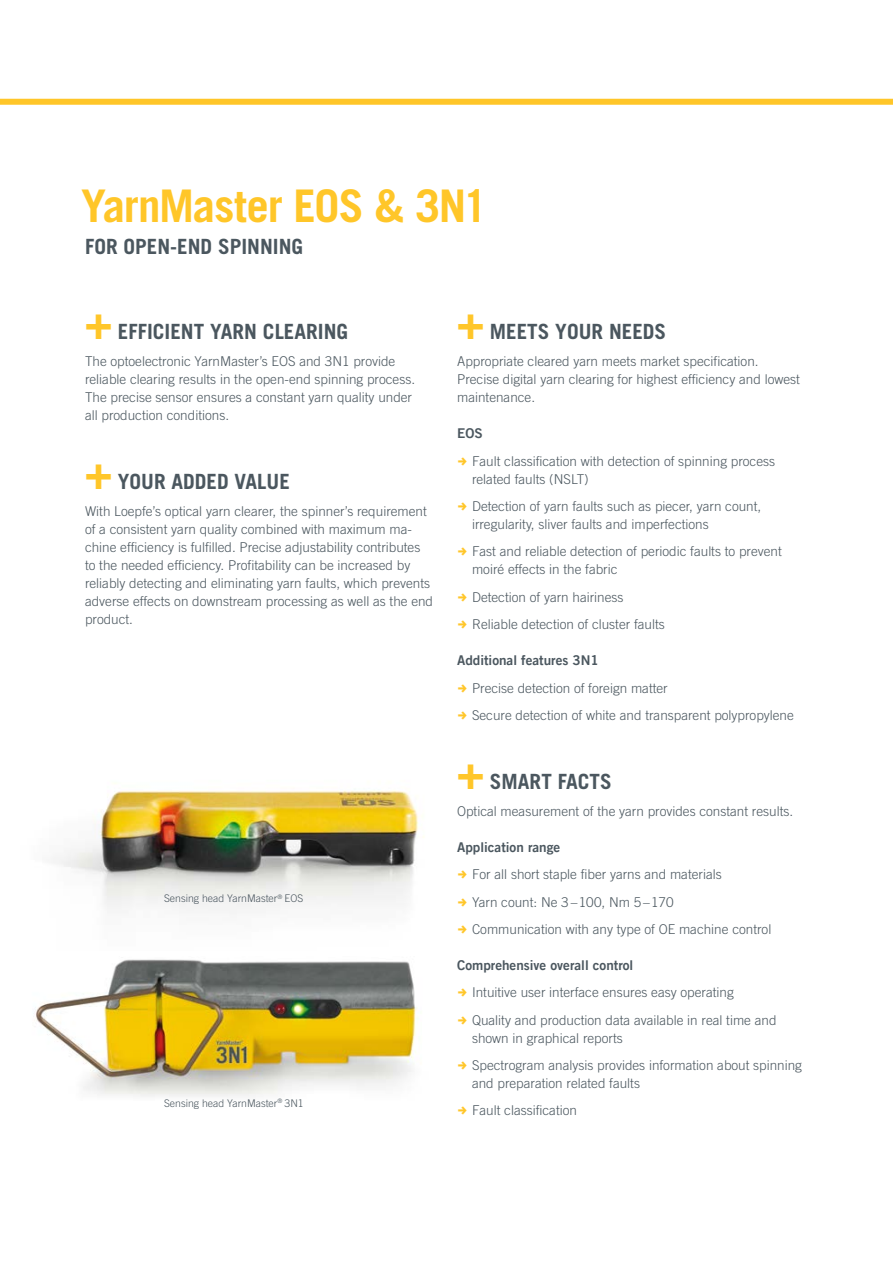
<style>
.page{position:relative;width:893px;height:1263px;background:#fff}
.page>*{position:absolute;margin:0;border:0;box-sizing:border-box;transform-origin:0 0}
.t1{font:700 45px "Trade Gothic LT Std";letter-spacing:-.03em;color:#ffc629}
.t2{font:700 21px "Trade Gothic LT Std";color:#4b575f}
.t3{font:300 13.5px/18px "Trade Gothic LT Std";color:#4b575f}
.t4{font:13.5px "Trade Gothic LT Com Bd 2";color:#4b575f}
.t5{font:300 10.5px "Trade Gothic LT Com";color:#4b575f}
.s1{font-family:"Trade Gothic LT Com";font-size:45px;color:#ffc629}
</style>
<div class="page">
<div style="left:0;top:99px;width:893px;height:6px;background:#ffc629"></div>
<img style="left:53px;top:783px;width:371px;height:131px">
<img style="left:35px;top:959px;width:383px;height:138px">
<h1 class="t1" style="left:81px;top:178px;width:408px">YarnMaster EOS &amp; 3N1</h1>
<h2 class="t2" style="left:85px;top:234px;width:220px">FOR OPEN-END SPINNING</h2>
<h2 class="t2" style="left:85px;top:319px;width:265px"><span class="s1">+</span> EFFICIENT YARN CLEARING</h2>
<p class="t3" style="left:85px;top:352px;width:332px">The optoelectronic YarnMaster’s EOS and 3N1 provide reliable clearing results in the open-end spinning process.<br>The precise sensor ensures a constant yarn quality under all production conditions.</p>
<h2 class="t2" style="left:85px;top:469px;width:206px"><span class="s1">+</span> YOUR ADDED VALUE</h2>
<p class="t3" style="left:85px;top:502px;width:350px">With Loepfe’s optical yarn clearer, the spinner’s requirement of a consistent yarn quality combined with maximum ma&shy;chine efficiency is fulfilled. Precise adjustability contributes to the needed efficiency. Profitability can be increased by reliably detecting and eliminating yarn faults, which prevents adverse effects on downstream processing as well as the end product.</p>
<p class="t5" style="left:164px;top:892px;width:141px">Sensing head YarnMaster<sup>®</sup> EOS</p>
<p class="t5" style="left:164px;top:1097px;width:141px">Sensing head YarnMaster<sup>®</sup> 3N1</p>
<h2 class="t2" style="left:457px;top:319px;width:211px"><span class="s1">+</span> MEETS YOUR NEEDS</h2>
<p class="t3" style="left:457px;top:352px;width:344px">Appropriate cleared yarn meets market specification.<br>Precise digital yarn clearing for highest efficiency and lowest maintenance.</p>
<p class="t4" style="left:457px;top:425px;width:27px">EOS</p>
<p class="t3" style="left:472px;top:452px;width:305px">Fault classification with detection of spinning process related faults (NSLT)</p>
<p class="t3" style="left:472px;top:497px;width:291px">Detection of yarn faults such as piecer, yarn count, irregularity, sliver faults and imperfections</p>
<p class="t3" style="left:472px;top:542px;width:311px">Fast and reliable detection of periodic faults to prevent moiré effects in the fabric</p>
<p class="t3" style="left:472px;top:583px;width:194px;line-height:27.3px">Detection of yarn hairiness<br>Reliable detection of cluster faults</p>
<p class="t4" style="left:457px;top:652px;width:143px">Additional features 3N1</p>
<p class="t3" style="left:472px;top:674px;width:323px;line-height:27.3px">Precise detection of foreign matter<br>Secure detection of white and transparent polypropylene</p>
<h2 class="t2" style="left:457px;top:768px;width:156px"><span class="s1">+</span> SMART FACTS</h2>
<p class="t3" style="left:457px;top:802px;width:338px">Optical measurement of the yarn provides constant results.</p>
<p class="t4" style="left:457px;top:839px;width:105px">Application range</p>
<p class="t3" style="left:472px;top:860px;width:301px;line-height:27.3px">For all short staple fiber yarns and materials<br>Yarn count: Ne 3 –100, Nm 5–170<br>Communication with any type of OE machine control</p>
<p class="t4" style="left:457px;top:957px;width:178px">Comprehensive overall control</p>
<p class="t3" style="left:472px;top:979px;width:306px;line-height:27.3px">Intuitive user interface ensures easy operating<br>Quality and production data available in real time and</p>
<p class="t3" style="left:472px;top:1024px;width:332px;line-height:27.3px">shown in graphical reports<br>Spectrogram analysis provides information about spinning</p>
<p class="t3" style="left:472px;top:1069px;width:170px;line-height:27.3px">and preparation related faults<br>Fault classification</p>
</div>
